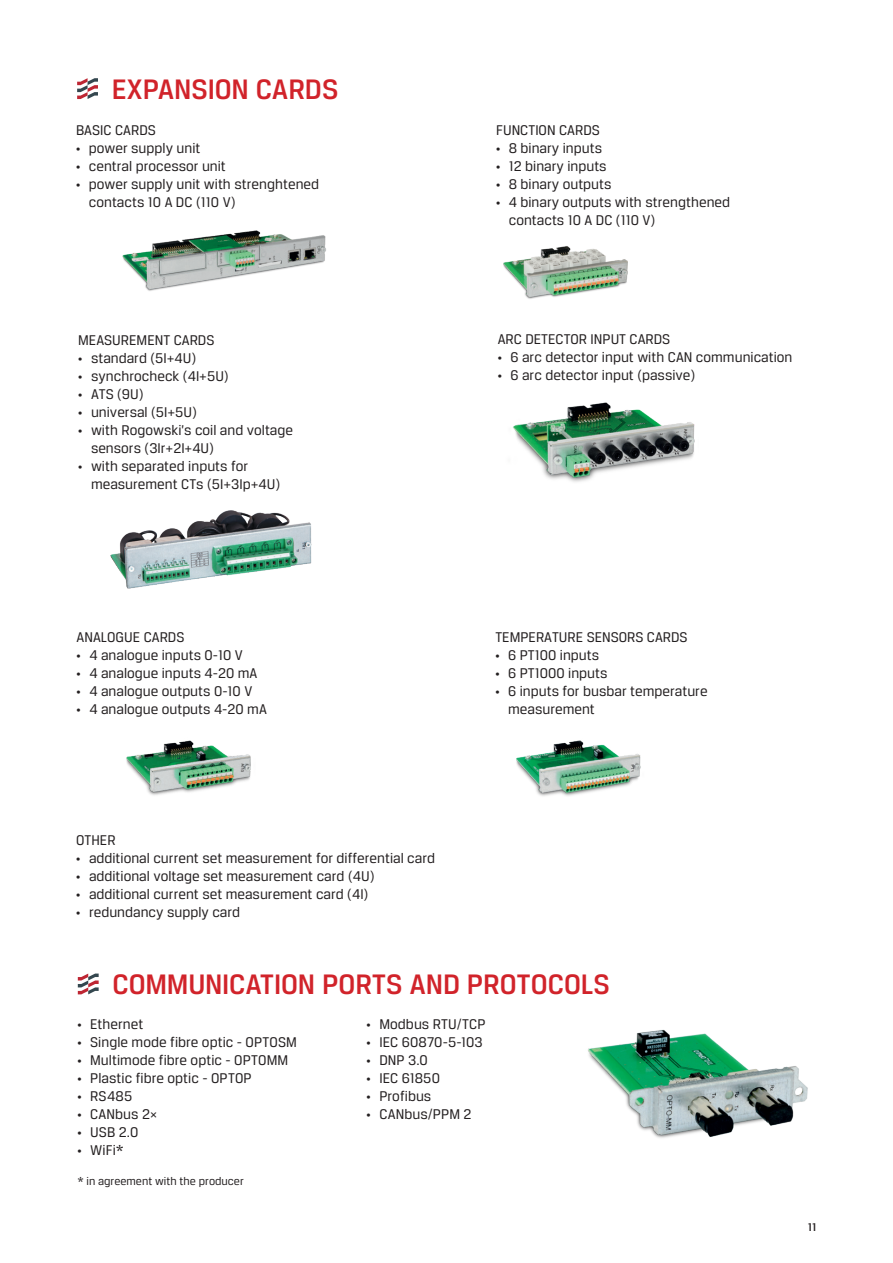
<style>
.page{position:relative;width:893px;height:1263px;background:#fff}
.page>*{position:absolute;margin:0;border:0;box-sizing:border-box;transform-origin:0 0}
.t1{font:500 30px "Breuer Text";letter-spacing:-.005em;color:#d1232a}
.t2{font:15px/18px "Breuer Text";color:#231f20}
.tekst_8pt{font:12px "Breuer Text";color:#231f20}
.t3{font:500 12px "Breuer Text";color:#231f20}
.s1{font-family:"Myriad Pro"}
</style>
<div class="page">
<img style="left:588px;top:1029px;width:220px;height:109px">
<img style="left:513px;top:402px;width:182px;height:80px">
<img style="left:122px;top:230px;width:204px;height:61px">
<img style="left:503px;top:246px;width:124px;height:53px">
<img style="left:110px;top:510px;width:202px;height:79px">
<svg style="left:77px;top:78px;width:21px;height:21px"></svg>
<img style="left:516px;top:740px;width:125px;height:56px">
<img style="left:126px;top:740px;width:125px;height:55px">
<svg style="left:78px;top:973px;width:21px;height:21px"></svg>
<p class="t1" style="left:112px;top:72px;width:228px">EXPANSION CARDS</p>
<p class="t2" style="left:76px;top:121px;width:81px">BASIC CARDS</p>
<p class="t2" style="left:76px;top:139px;width:126px"><span class="s1">•</span> power supply unit</p>
<p class="t2" style="left:76px;top:157px;width:151px"><span class="s1">•</span> central processor unit</p>
<p class="t2" style="left:89px;top:175px;width:232px;text-indent:-13px"><span class="s1">•</span> power supply unit with strenghtened contacts 10 A DC (110 V)</p>
<p class="t2" style="left:78px;top:331px;width:138px">MEASUREMENT CARDS</p>
<p class="t2" style="left:78px;top:349px;width:120px"><span class="s1">•</span> standard (5I+4U)</p>
<p class="t2" style="left:78px;top:367px;width:152px"><span class="s1">•</span> synchrocheck (4I+5U)</p>
<p class="t2" style="left:78px;top:385px;width:67px"><span class="s1">•</span> ATS (9U)</p>
<p class="t2" style="left:78px;top:403px;width:120px"><span class="s1">•</span> universal (5I+5U)</p>
<p class="t2" style="left:91px;top:421px;width:204px;text-indent:-13px"><span class="s1">•</span> with Rogowski’s coil and voltage sensors (3Ir+2I+4U)</p>
<p class="t2" style="left:91px;top:457px;width:191px;text-indent:-13px"><span class="s1">•</span> with separated inputs for measurement CTs (5I+3Ip+4U)</p>
<p class="t2" style="left:496px;top:121px;width:105px">FUNCTION CARDS</p>
<p class="t2" style="left:496px;top:139px;width:108px"><span class="s1">•</span> 8 binary inputs</p>
<p class="t2" style="left:496px;top:157px;width:112px"><span class="s1">•</span> 12 binary inputs</p>
<p class="t2" style="left:496px;top:175px;width:117px"><span class="s1">•</span> 8 binary outputs</p>
<p class="t2" style="left:509px;top:193px;width:223px;text-indent:-13px"><span class="s1">•</span> 4 binary outputs with strengthened contacts 10 A DC (110 V)</p>
<p class="t2" style="left:498px;top:329px;width:174px">ARC DETECTOR INPUT CARDS</p>
<p class="t2" style="left:498px;top:347px;width:296px"><span class="s1">•</span> 6 arc detector input with CAN communication</p>
<p class="t2" style="left:498px;top:365px;width:199px"><span class="s1">•</span> 6 arc detector input (passive)</p>
<p class="t2" style="left:77px;top:628px;width:109px">ANALOGUE CARDS</p>
<p class="t2" style="left:77px;top:646px;width:168px"><span class="s1">•</span> 4 analogue inputs 0-10 V</p>
<p class="t2" style="left:77px;top:664px;width:182px"><span class="s1">•</span> 4 analogue inputs 4-20 mA</p>
<p class="t2" style="left:77px;top:682px;width:177px"><span class="s1">•</span> 4 analogue outputs 0-10 V</p>
<p class="t2" style="left:77px;top:700px;width:192px"><span class="s1">•</span> 4 analogue outputs 4-20 mA</p>
<p class="t2" style="left:76px;top:831px;width:41px">OTHER</p>
<p class="t2" style="left:76px;top:849px;width:360px"><span class="s1">•</span> additional current set measurement for differential card</p>
<p class="t2" style="left:76px;top:867px;width:300px"><span class="s1">•</span> additional voltage set measurement card (4U)</p>
<p class="t2" style="left:76px;top:885px;width:294px"><span class="s1">•</span> additional current set measurement card (4I)</p>
<p class="t2" style="left:76px;top:903px;width:165px"><span class="s1">•</span> redundancy supply card</p>
<p class="t2" style="left:495px;top:628px;width:194px">TEMPERATURE SENSORS CARDS</p>
<p class="t2" style="left:495px;top:646px;width:105px"><span class="s1">•</span> 6 PT100 inputs</p>
<p class="t2" style="left:495px;top:664px;width:114px"><span class="s1">•</span> 6 PT1000 inputs</p>
<p class="t2" style="left:508px;top:682px;width:201px;text-indent:-13px"><span class="s1">•</span> 6 inputs for busbar temperature measurement</p>
<p class="t1" style="left:112px;top:968px;width:499px">COMMUNICATION PORTS AND PROTOCOLS</p>
<p class="t2" style="left:77px;top:1015px;width:67px"><span class="s1">•</span> Ethernet</p>
<p class="t2" style="left:77px;top:1033px;width:221px"><span class="s1">•</span> Single mode fibre optic - OPTOSM</p>
<p class="t2" style="left:77px;top:1051px;width:212px"><span class="s1">•</span> Multimode fibre optic - OPTOMM</p>
<p class="t2" style="left:77px;top:1069px;width:176px"><span class="s1">•</span> Plastic fibre optic - OPTOP</p>
<p class="t2" style="left:77px;top:1087px;width:57px"><span class="s1">•</span> RS485</p>
<p class="t2" style="left:77px;top:1105px;width:81px"><span class="s1">•</span> CANbus 2×</p>
<p class="t2" style="left:77px;top:1123px;width:62px"><span class="s1">•</span> USB 2.0</p>
<p class="t2" style="left:77px;top:1141px;width:48px"><span class="s1">•</span> WiFi*</p>
<p class="t2" style="left:367px;top:1015px;width:120px"><span class="s1">•</span> Modbus RTU/TCP</p>
<p class="t2" style="left:367px;top:1033px;width:118px"><span class="s1">•</span> IEC 60870-5-103</p>
<p class="t2" style="left:367px;top:1051px;width:63px"><span class="s1">•</span> DNP 3.0</p>
<p class="t2" style="left:367px;top:1069px;width:75px"><span class="s1">•</span> IEC 61850</p>
<p class="t2" style="left:367px;top:1087px;width:66px"><span class="s1">•</span> Profibus</p>
<p class="t2" style="left:367px;top:1105px;width:106px"><span class="s1">•</span> CANbus/PPM 2</p>
<p class="tekst_8pt" style="left:77px;top:1174px;width:168px">* in agreement with the producer</p>
<p class="t3" style="left:808px;top:1220px;width:10px">11</p>
</div>
